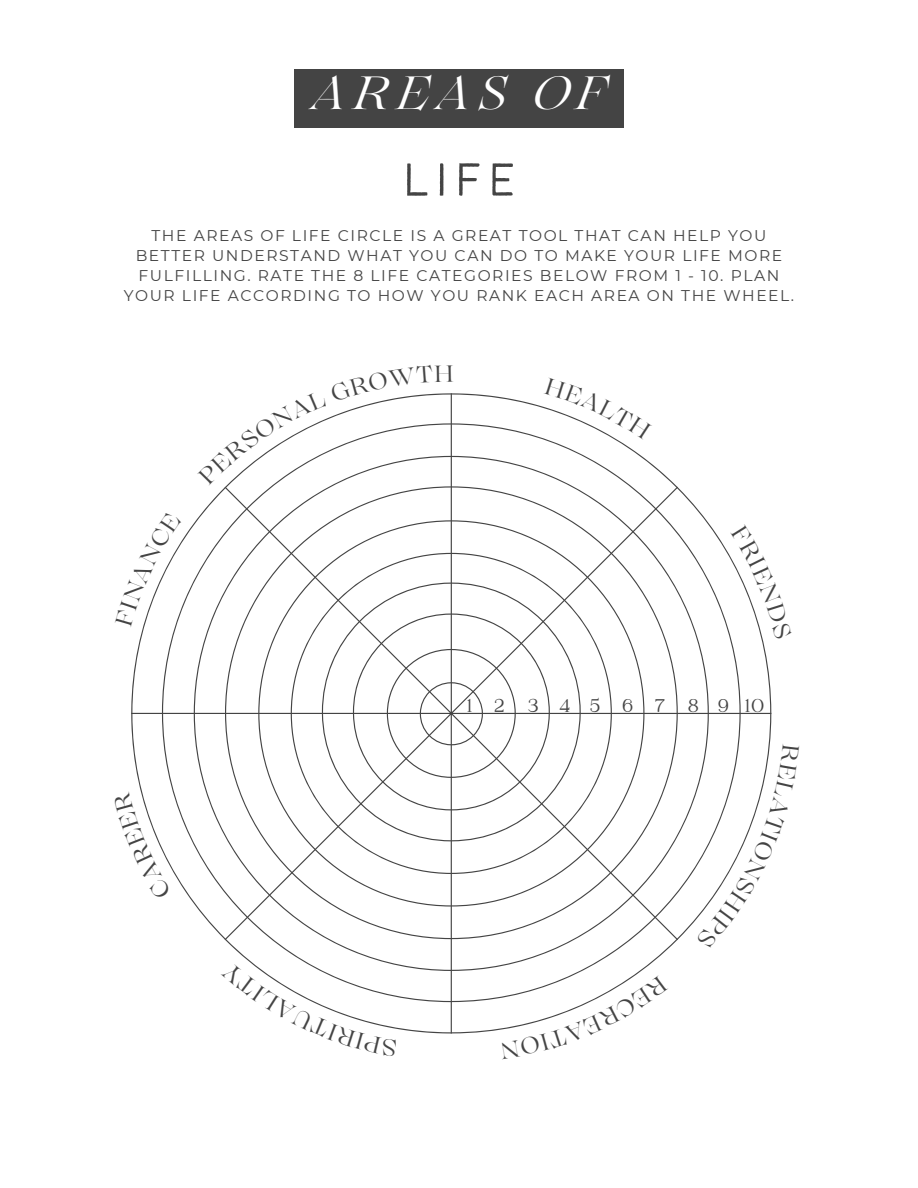
<style>
.page{position:relative;width:918px;height:1188px;background:#fff}
.page>*{position:absolute;margin:0;border:0;box-sizing:border-box;transform-origin:0 0}
.t1{font:300 51px "Bantayog";color:#444}
.t2{font:italic 46.5px "Lovelace";letter-spacing:.15em;color:#fff}
.t3{font:20.25px "Catchy Mager";letter-spacing:1.02em;color:#444}
.t4{font:15.45px/20.1px "Montserrat";letter-spacing:.1em;color:#444;text-align:center}
</style>
<div class="page">
<svg style="left:131px;top:393px;width:640px;height:640px"></svg>
<div style="left:294px;top:69px;width:329px;height:59px;background:#444"></div>
<svg style="left:544px;top:393px;width:108px;height:47px"></svg>
<svg style="left:730px;top:523px;width:41px;height:116px"></svg>
<svg style="left:696px;top:744px;width:75px;height:206px"></svg>
<svg style="left:499px;top:975px;width:170px;height:58px"></svg>
<svg style="left:221px;top:962px;width:177px;height:71px"></svg>
<svg style="left:131px;top:791px;width:40px;height:109px"></svg>
<svg style="left:131px;top:511px;width:51px;height:116px"></svg>
<svg style="left:197px;top:393px;width:257px;height:93px"></svg>
<h2 class="t2" style="left:313px;top:77px;width:294px">AREAS OF</h2>
<h1 class="t1" style="left:403px;top:160px;width:113px">LIFE</h1>
<p class="t4" style="left:124px;top:225px;width:672px">THE AREAS OF LIFE CIRCLE IS A GREAT TOOL THAT CAN HELP YOU BETTER UNDERSTAND WHAT YOU CAN DO TO MAKE YOUR LIFE MORE FULFILLING. RATE THE 8 LIFE CATEGORIES BELOW FROM 1 - 10. PLAN YOUR LIFE ACCORDING TO HOW YOU RANK EACH AREA ON THE WHEEL.</p>
<h3 class="t3" style="left:467px;top:696px;width:298px">12 345678910</h3>
</div>
